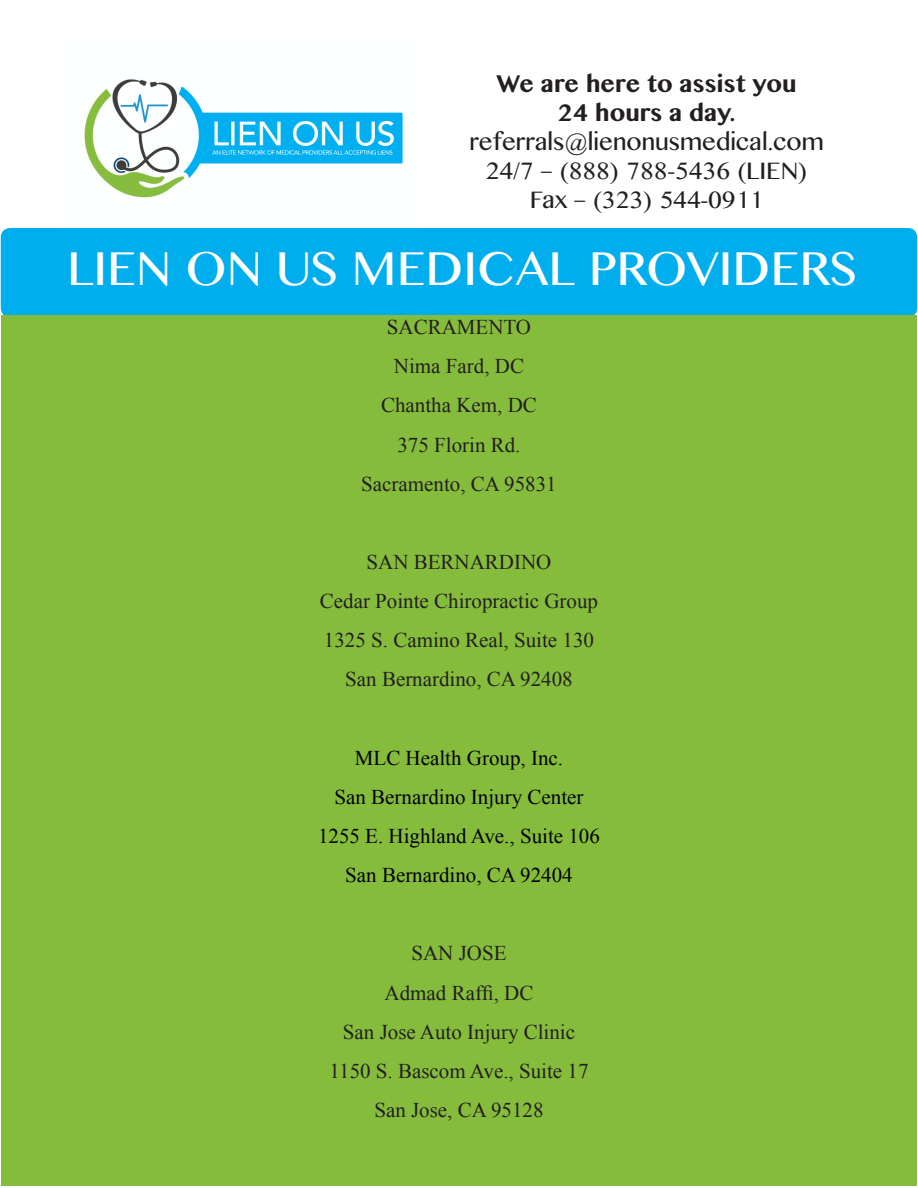
<style>
.page{position:relative;width:918px;height:1188px;background:#fff}
.page>*{position:absolute;margin:0;border:0;box-sizing:border-box;transform-origin:0 0}
.t1{font:48px "Myanmar MN";color:#fff}
.t2{font:24px "Myanmar MN";color:#231f20}
.t3{font:700 24px "Myanmar MN";color:#231f20}
.t4{font:21px "Times New Roman";color:#231f20}
.t5{font:21px "Times New Roman";color:#000}
</style>
<div class="page">
<img style="left:84px;top:79px;width:319px;height:119px">
<div style="left:1px;top:228px;width:916px;height:89px;background:#00aeee;border-radius:9px"></div>
<div style="left:1px;top:315px;width:915px;height:871px;background:#85bc3c"></div>
<p class="t3" style="left:497px;top:70px;width:301px">We are here to assist you</p>
<p class="t3" style="left:557px;top:99px;width:180px">24 hours a day.</p>
<p class="t2" style="left:469px;top:128px;width:356px">referrals@lienonusmedical.com</p>
<p class="t2" style="left:486px;top:156px;width:323px">24/7 – (888) 788-5436 (LIEN)</p>
<p class="t2" style="left:530px;top:185px;width:235px">Fax – (323) 544-0911</p>
<p class="t1" style="left:67px;top:241px;width:791px">LIEN ON US MEDICAL PROVIDERS</p>
<p class="t4" style="left:387px;top:313px;width:146px">SACRAMENTO</p>
<p class="t4" style="left:394px;top:352px;width:132px">Nima Fard, DC</p>
<p class="t4" style="left:381px;top:391px;width:157px">Chantha Kem, DC</p>
<p class="t4" style="left:397px;top:430px;width:125px">375 Florin Rd.</p>
<p class="t4" style="left:361px;top:470px;width:197px">Sacramento, CA 95831</p>
<p class="t4" style="left:367px;top:548px;width:186px">SAN BERNARDINO</p>
<p class="t4" style="left:320px;top:587px;width:280px">Cedar Pointe Chiropractic Group</p>
<p class="t4" style="left:324px;top:626px;width:272px">1325 S. Camino Real, Suite 130</p>
<p class="t4" style="left:345px;top:665px;width:229px">San Bernardino, CA 92408</p>
<p class="t5" style="left:355px;top:744px;width:210px">MLC Health Group, Inc.</p>
<p class="t5" style="left:334px;top:783px;width:251px">San Bernardino Injury Center</p>
<p class="t5" style="left:318px;top:822px;width:283px">1255 E. Highland Ave., Suite 106</p>
<p class="t5" style="left:345px;top:861px;width:229px">San Bernardino, CA 92404</p>
<p class="t4" style="left:411px;top:939px;width:97px">SAN JOSE</p>
<p class="t4" style="left:385px;top:978px;width:150px">Admad Raffi, DC</p>
<p class="t4" style="left:343px;top:1018px;width:234px">San Jose Auto Injury Clinic</p>
<p class="t4" style="left:330px;top:1057px;width:261px">1150 S. Bascom Ave., Suite 17</p>
<p class="t4" style="left:374px;top:1096px;width:171px">San Jose, CA 95128</p>
</div>
